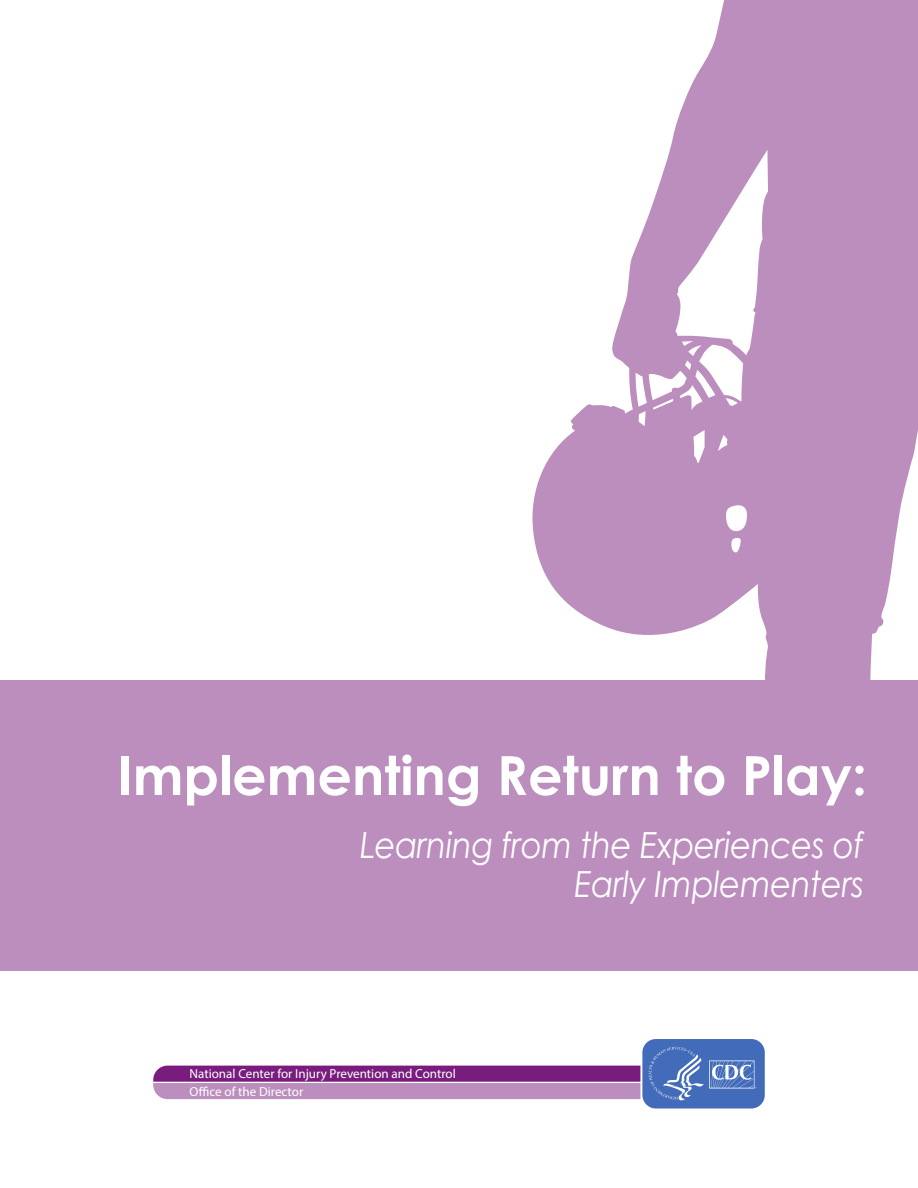
<style>
.page{position:relative;width:918px;height:1188px;background:#fff}
.page>*{position:absolute;margin:0;border:0;box-sizing:border-box;transform-origin:0 0}
.t1{font:700 54px "Century Gothic";color:#fff}
.t2{font:italic 36px/39px "Century Gothic";letter-spacing:-.01em;color:#fff;text-align:right;scale:.9 1}
.t3{font:13.05px "Myriad Pro";color:#fff}
</style>
<div class="page">
<div style="left:0;top:680px;width:918px;height:290px;background:#bb8ebe"></div>
<svg style="left:532px;top:0;width:386px;height:680px;fill:#bb8ebe"></svg>
<div style="left:642px;top:1039px;width:123px;height:69px;background:#426bba;border-radius:13px"></div>
<svg style="left:649px;top:1047px;width:108px;height:54px"></svg>
<svg style="left:153px;top:1066px;width:487px;height:33px;background:#9e5da2"></svg>
<p class="t1" style="left:118px;top:734px;width:751px">Implementing Return to Play:</p>
<p class="t2" style="left:360px;top:825px;width:562px">Learning from the Experiences of<br>Early Implementers</p>
<p class="t3" style="left:190px;top:1066px;width:268px">National Center for Injury Prevention and Control</p>
<p class="t3" style="left:190px;top:1083px;width:115px">Office of the Director</p>
</div>
